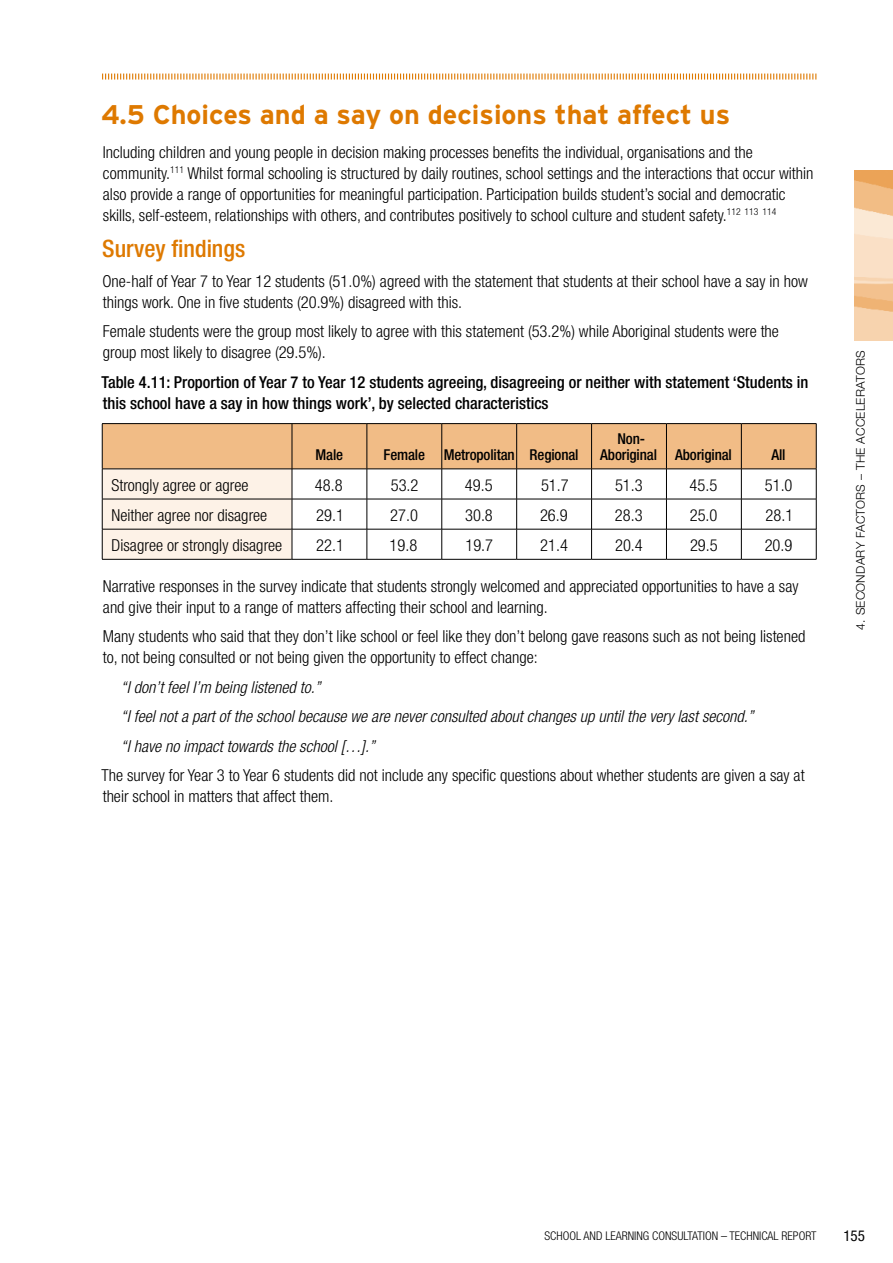
<style>
.page{position:relative;width:893px;height:1263px;background:#fff}
.page>*{position:absolute;margin:0;border:0;box-sizing:border-box;transform-origin:0 0}
.t1{font:700 27px "Interstate";color:#de7900}
.t2{font:500 condensed 24px "Helvetica Neue";color:#de7900}
.t3{font:300 condensed 16.5px/21px "Helvetica Neue";color:#000}
.t4{font:500 condensed 16.5px/21px "Helvetica Neue";color:#000}
.t5{font:italic 300 condensed 16.5px/29.5px "Helvetica Neue";color:#000}
.t6{font:500 condensed 15px/16.5px "Helvetica Neue";letter-spacing:-.01em;color:#000}
.t7{font:condensed 15px "Helvetica Neue";color:#000}
.t8{font:300 condensed 12px "Helvetica Neue";color:#000}
.t9{font:300 12px "Helvetica Neue";letter-spacing:.02em;color:#000}
</style>
<div class="page">
<svg style="left:103px;top:424px;width:713px;height:135px"></svg>
<hr style="left:102px;top:423px;width:190px;height:1px;background:#000">
<hr style="left:102px;top:424px;width:1px;height:45px;background:#000">
<hr style="left:292px;top:423px;width:75px;height:1px;background:#000">
<hr style="left:292px;top:424px;width:1px;height:45px;background:#000">
<hr style="left:367px;top:423px;width:75px;height:1px;background:#000">
<hr style="left:367px;top:424px;width:1px;height:45px;background:#000">
<hr style="left:442px;top:423px;width:75px;height:1px;background:#000">
<hr style="left:441px;top:424px;width:1px;height:45px;background:#000">
<hr style="left:517px;top:423px;width:75px;height:1px;background:#000">
<hr style="left:516px;top:424px;width:1px;height:45px;background:#000">
<hr style="left:592px;top:423px;width:74px;height:1px;background:#000">
<hr style="left:591px;top:424px;width:1px;height:45px;background:#000">
<hr style="left:666px;top:423px;width:75px;height:1px;background:#000">
<hr style="left:666px;top:424px;width:1px;height:45px;background:#000">
<hr style="left:741px;top:423px;width:75px;height:1px;background:#000">
<hr style="left:741px;top:424px;width:1px;height:45px;background:#000">
<hr style="left:816px;top:424px;width:1px;height:45px;background:#000">
<hr style="left:102px;top:469px;width:190px;height:1px;background:#000">
<hr style="left:102px;top:469px;width:1px;height:30px;background:#000">
<hr style="left:102px;top:499px;width:190px;height:1px;background:#000">
<hr style="left:102px;top:499px;width:1px;height:30px;background:#000">
<hr style="left:102px;top:529px;width:190px;height:1px;background:#000">
<hr style="left:102px;top:529px;width:1px;height:30px;background:#000">
<hr style="left:102px;top:559px;width:190px;height:1px;background:#000">
<hr style="left:292px;top:469px;width:75px;height:1px;background:#000">
<hr style="left:292px;top:469px;width:1px;height:30px;background:#000">
<hr style="left:367px;top:469px;width:75px;height:1px;background:#000">
<hr style="left:367px;top:469px;width:1px;height:30px;background:#000">
<hr style="left:442px;top:469px;width:75px;height:1px;background:#000">
<hr style="left:441px;top:469px;width:1px;height:30px;background:#000">
<hr style="left:517px;top:469px;width:75px;height:1px;background:#000">
<hr style="left:516px;top:469px;width:1px;height:30px;background:#000">
<hr style="left:592px;top:469px;width:74px;height:1px;background:#000">
<hr style="left:591px;top:469px;width:1px;height:30px;background:#000">
<hr style="left:666px;top:469px;width:75px;height:1px;background:#000">
<hr style="left:666px;top:469px;width:1px;height:30px;background:#000">
<hr style="left:741px;top:469px;width:75px;height:1px;background:#000">
<hr style="left:741px;top:469px;width:1px;height:30px;background:#000">
<hr style="left:816px;top:469px;width:1px;height:30px;background:#000">
<hr style="left:292px;top:499px;width:75px;height:1px;background:#000">
<hr style="left:292px;top:499px;width:1px;height:30px;background:#000">
<hr style="left:367px;top:499px;width:75px;height:1px;background:#000">
<hr style="left:367px;top:499px;width:1px;height:30px;background:#000">
<hr style="left:442px;top:499px;width:75px;height:1px;background:#000">
<hr style="left:441px;top:499px;width:1px;height:30px;background:#000">
<hr style="left:517px;top:499px;width:75px;height:1px;background:#000">
<hr style="left:516px;top:499px;width:1px;height:30px;background:#000">
<hr style="left:592px;top:499px;width:74px;height:1px;background:#000">
<hr style="left:591px;top:499px;width:1px;height:30px;background:#000">
<hr style="left:666px;top:499px;width:75px;height:1px;background:#000">
<hr style="left:666px;top:499px;width:1px;height:30px;background:#000">
<hr style="left:741px;top:499px;width:75px;height:1px;background:#000">
<hr style="left:741px;top:499px;width:1px;height:30px;background:#000">
<hr style="left:816px;top:499px;width:1px;height:30px;background:#000">
<hr style="left:292px;top:529px;width:75px;height:1px;background:#000">
<hr style="left:292px;top:529px;width:1px;height:30px;background:#000">
<hr style="left:367px;top:529px;width:75px;height:1px;background:#000">
<hr style="left:367px;top:529px;width:1px;height:30px;background:#000">
<hr style="left:442px;top:529px;width:75px;height:1px;background:#000">
<hr style="left:441px;top:529px;width:1px;height:30px;background:#000">
<hr style="left:517px;top:529px;width:75px;height:1px;background:#000">
<hr style="left:516px;top:529px;width:1px;height:30px;background:#000">
<hr style="left:592px;top:529px;width:74px;height:1px;background:#000">
<hr style="left:591px;top:529px;width:1px;height:30px;background:#000">
<hr style="left:666px;top:529px;width:75px;height:1px;background:#000">
<hr style="left:666px;top:529px;width:1px;height:30px;background:#000">
<hr style="left:741px;top:529px;width:75px;height:1px;background:#000">
<hr style="left:741px;top:529px;width:1px;height:30px;background:#000">
<hr style="left:816px;top:529px;width:1px;height:30px;background:#000">
<hr style="left:292px;top:559px;width:75px;height:1px;background:#000">
<hr style="left:367px;top:559px;width:75px;height:1px;background:#000">
<hr style="left:442px;top:559px;width:75px;height:1px;background:#000">
<hr style="left:517px;top:559px;width:75px;height:1px;background:#000">
<hr style="left:592px;top:559px;width:74px;height:1px;background:#000">
<hr style="left:666px;top:559px;width:75px;height:1px;background:#000">
<hr style="left:741px;top:559px;width:75px;height:1px;background:#000">
<svg style="left:102px;top:73px;width:715px;height:7px"></svg>
<img style="left:854px;top:170px;width:39px;height:170px">
<h1 class="t1" style="left:101px;top:99px;width:631px">4.5 Choices and a say on decisions that affect us</h1>
<p class="t3" style="left:103px;top:141px;width:712px">Including children and young people in decision making processes benefits the individual, organisations and the community.<sup>111</sup> Whilst formal schooling is structured by daily routines, school settings and the interactions that occur within also provide a range of opportunities for meaningful participation. Participation builds student’s social and democratic skills, self-esteem, relationships with others, and contributes positively to school culture and student safety.<sup>112</sup> <sup>113</sup> <sup>114</sup></p>
<h2 class="t2" style="left:102px;top:235px;width:145px">Survey findings</h2>
<p class="t3" style="left:102px;top:270px;width:707px">One-half of Year 7 to Year 12 students (51.0%) agreed with the statement that students at their school have a say in how things work. One in five students (20.9%) disagreed with this.</p>
<p class="t3" style="left:103px;top:321px;width:678px">Female students were the group most likely to agree with this statement (53.2%) while Aboriginal students were the group most likely to disagree (29.5%).</p>
<p class="t4" style="left:102px;top:371px;width:708px">Table 4.11: Proportion of Year 7 to Year 12 students agreeing, disagreeing or neither with statement ‘Students in this school have a say in how things work’, by selected characteristics</p>
<p class="t6" style="left:316px;top:447px;width:29px">Male</p>
<p class="t6" style="left:384px;top:447px;width:196px">Female Metropolitan Regional</p>
<p class="t6" style="left:600px;top:430px;width:133px;text-indent:17px">Non-<br>Aboriginal Aboriginal</p>
<p class="t6" style="left:771px;top:447px;width:16px">All</p>
<p class="t3" style="left:111px;top:474px;width:139px">Strongly agree or agree</p>
<p class="t3" style="left:315px;top:474px;width:29px">48.8</p>
<p class="t3" style="left:391px;top:474px;width:29px">53.2</p>
<p class="t3" style="left:465px;top:474px;width:29px">49.5</p>
<p class="t3" style="left:541px;top:474px;width:29px">51.7</p>
<p class="t3" style="left:615px;top:474px;width:29px">51.3</p>
<p class="t3" style="left:689px;top:474px;width:29px">45.5</p>
<p class="t3" style="left:765px;top:474px;width:29px">51.0</p>
<p class="t3" style="left:112px;top:504px;width:157px">Neither agree nor disagree</p>
<p class="t3" style="left:316px;top:504px;width:29px">29.1</p>
<p class="t3" style="left:390px;top:504px;width:29px">27.0</p>
<p class="t3" style="left:465px;top:504px;width:29px">30.8</p>
<p class="t3" style="left:540px;top:504px;width:29px">26.9</p>
<p class="t3" style="left:615px;top:504px;width:29px">28.3</p>
<p class="t3" style="left:690px;top:504px;width:29px">25.0</p>
<p class="t3" style="left:766px;top:504px;width:29px">28.1</p>
<p class="t3" style="left:112px;top:534px;width:172px">Disagree or strongly disagree</p>
<p class="t3" style="left:316px;top:534px;width:29px">22.1</p>
<p class="t3" style="left:390px;top:534px;width:29px">19.8</p>
<p class="t3" style="left:465px;top:534px;width:29px">19.7</p>
<p class="t3" style="left:540px;top:534px;width:29px">21.4</p>
<p class="t3" style="left:615px;top:534px;width:29px">20.4</p>
<p class="t3" style="left:690px;top:534px;width:29px">29.5</p>
<p class="t3" style="left:765px;top:534px;width:29px">20.9</p>
<p class="t3" style="left:103px;top:575px;width:697px">Narrative responses in the survey indicate that students strongly welcomed and appreciated opportunities to have a say and give their input to a range of matters affecting their school and learning.</p>
<p class="t3" style="left:103px;top:625px;width:704px">Many students who said that they don’t like school or feel like they don’t belong gave reasons such as not being listened to, not being consulted or not being given the opportunity to effect change:</p>
<p class="t5" style="left:121px;top:672px;width:634px">“I don’t feel I’m being listened to.”<br>“I feel not a part of the school because we are never consulted about changes up until the very last second.” “I have no impact towards the school […].”</p>
<p class="t3" style="left:101px;top:765px;width:705px">The survey for Year 3 to Year 6 students did not include any specific questions about whether students are given a say at their school in matters that affect them.</p>
<p class="t9" style="left:853px;top:629px;width:281px;rotate:-90deg">4. SECONDARY FACTORS – THE ACCELERATORS</p>
<p class="t8" style="left:544px;top:1228px;width:273px">SCHOOL AND LEARNING CONSULTATION – TECHNICAL REPORT</p>
<p class="t7" style="left:843px;top:1227px;width:23px">155</p>
</div>
